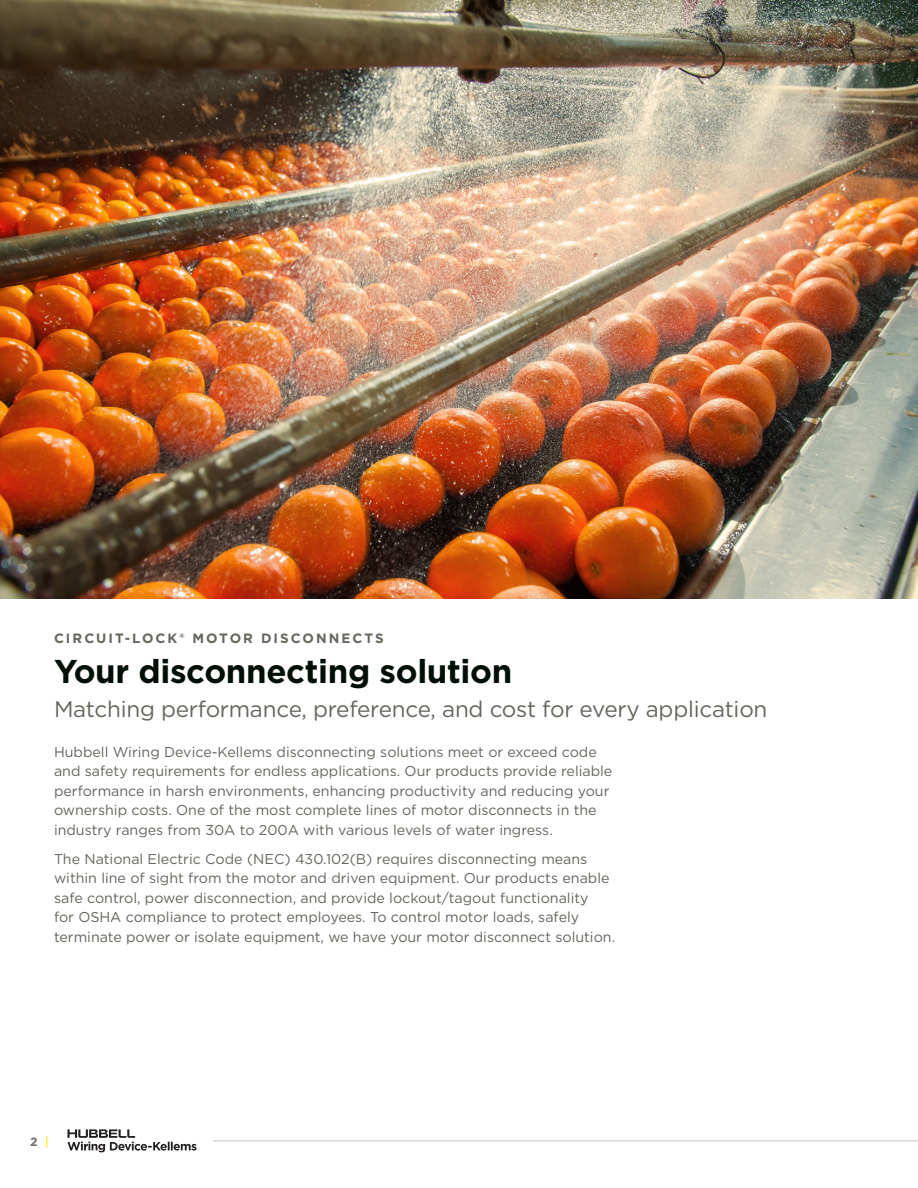
<style>
.page{position:relative;width:918px;height:1188px;background:#fff}
.page>*{position:absolute;margin:0;border:0;box-sizing:border-box;transform-origin:0 0}
.t1{font:700 33px "Gotham";letter-spacing:-.01em;color:#020f06}
.t2{font:22.5px "Gotham";letter-spacing:-.01em;color:#63675d}
.t3{font:14.25px/19.5px "Gotham";color:#63675d}
.t4{font:700 13.5px "Gotham";letter-spacing:.15em;color:#63675d}
.t5{font:700 12px "Gotham";color:#6c6d70}
.s1{color:#ffea33}
</style>
<div class="page">
<hr style="left:213px;top:1140px;width:705px;height:2px;background:#d8d8d8">
<svg style="left:68px;top:1129px;width:129px;height:23px"></svg>
<img style="left:0;top:0;width:918px;height:598px">
<p class="t4" style="left:54px;top:629px;width:331px">CIRCUIT-LOCK® MOTOR DISCONNECTS</p>
<h1 class="t1" style="left:54px;top:650px;width:460px">Your disconnecting solution</h1>
<h2 class="t2" style="left:54px;top:695px;width:715px">Matching performance, preference, and cost for every application</h2>
<p class="t3" style="left:54px;top:742px;width:560px">Hubbell Wiring Device-Kellems disconnecting solutions meet or exceed code and safety requirements for endless applications. Our products provide reliable performance in harsh environments, enhancing productivity and reducing your ownership costs. One of the most complete lines of motor disconnects in the industry ranges from 30A to 200A with various levels of water ingress.</p>
<p class="t3" style="left:54px;top:848px;width:563px">The National Electric Code (NEC) 430.102(B) requires disconnecting means within line of sight from the motor and driven equipment. Our products enable safe control, power disconnection, and provide lockout/tagout functionality<br>for OSHA compliance to protect employees. To control motor loads, safely terminate power or isolate equipment, we have your motor disconnect solution.</p>
<p class="t5" style="left:30px;top:1133px;width:20px">2 <span class="s1">|</span></p>
</div>
